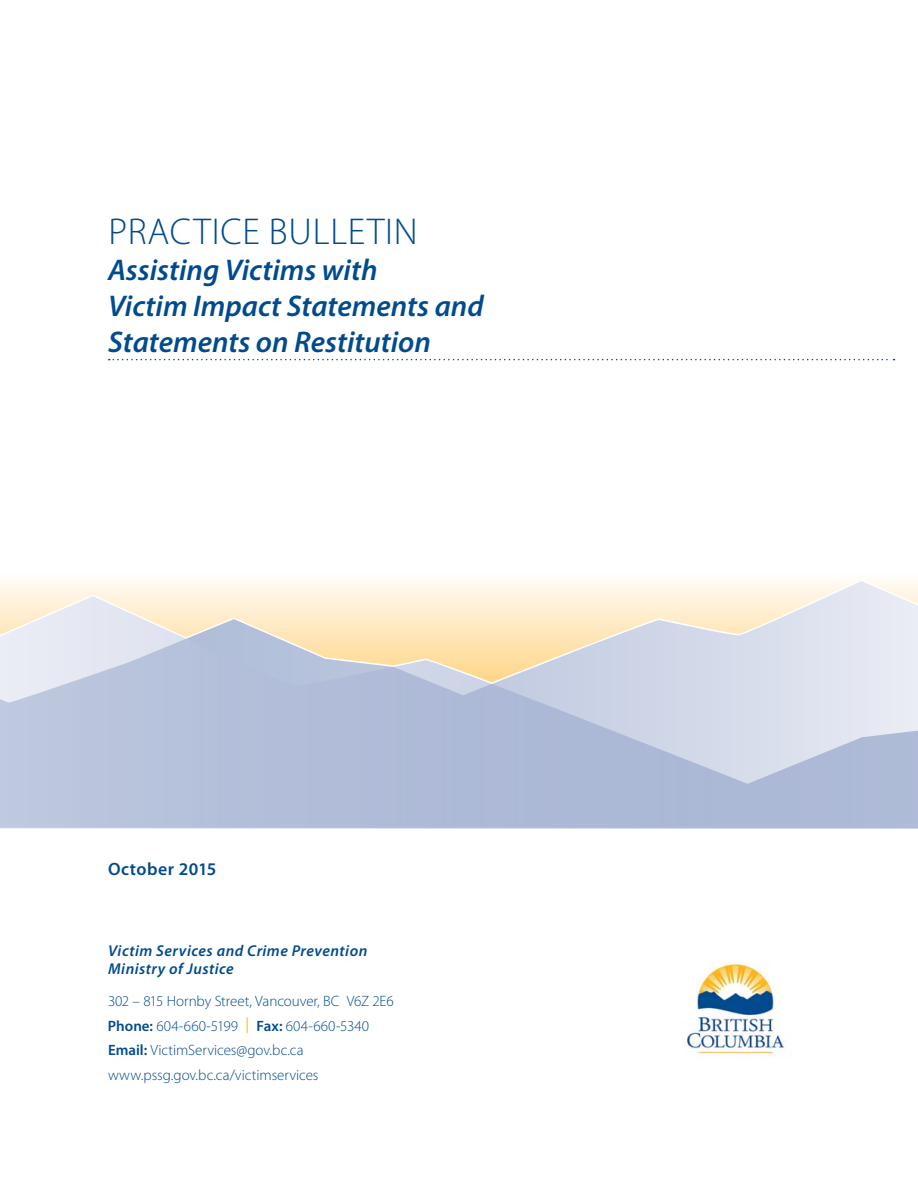
<style>
.page{position:relative;width:918px;height:1188px;background:#fff}
.page>*{position:absolute;margin:0;border:0;box-sizing:border-box;transform-origin:0 0}
.t1{font:300 37.5px "Myriad Pro";letter-spacing:.02em;color:#004b8d}
.t2{font:italic 600 30px/36px "Myriad Pro";color:#004b8d}
.t3{font:600 17.85px "Myriad Pro";letter-spacing:.025em;color:#004b8d}
.t4{font:italic 600 15.75px/18.9px "Myriad Pro";letter-spacing:.03em;color:#004b8d}
.t5{font:300 15px/24.8px "Myriad Pro";color:#004b8d}
.s1{font-weight:600}
.s2{font-weight:400;font-size:15.75px;color:#fdb913}
</style>
<div class="page">
<div style="left:0;top:572px;width:918px;height:157px;background:#fffdf9"></div>
<div style="left:0;top:581px;width:918px;height:15px;background:#fff7eb"></div>
<svg style="left:0;top:596px;width:918px;height:233px;background:#c9cedb"></svg>
<svg style="left:109px;top:359px;width:785px;height:1px"></svg>
<img style="left:684px;top:961px;width:102px;height:97px">
<h1 class="t1" style="left:108px;top:209px;width:311px">Practice Bulletin</h1>
<h2 class="t2" style="left:108px;top:251px;width:377px">Assisting Victims with<br>Victim Impact Statements and<br>Statements on Restitution</h2>
<p class="t3" style="left:108px;top:858px;width:110px">October 2015</p>
<p class="t4" style="left:108px;top:940px;width:261px">Victim Services and Crime Prevention<br>Ministry of Justice</p>
<p class="t5" style="left:108px;top:988px;width:287px">302 – 815 Hornby Street, Vancouver, BC V6Z 2E6<br><span class="s1">Phone:</span> 604-660-5199 <span class="s2">|</span> <span class="s1">Fax:</span> 604-660-5340<br><span class="s1">Email:</span> VictimServices@gov.bc.ca www.pssg.gov.bc.ca/victimservices</p>
</div>
